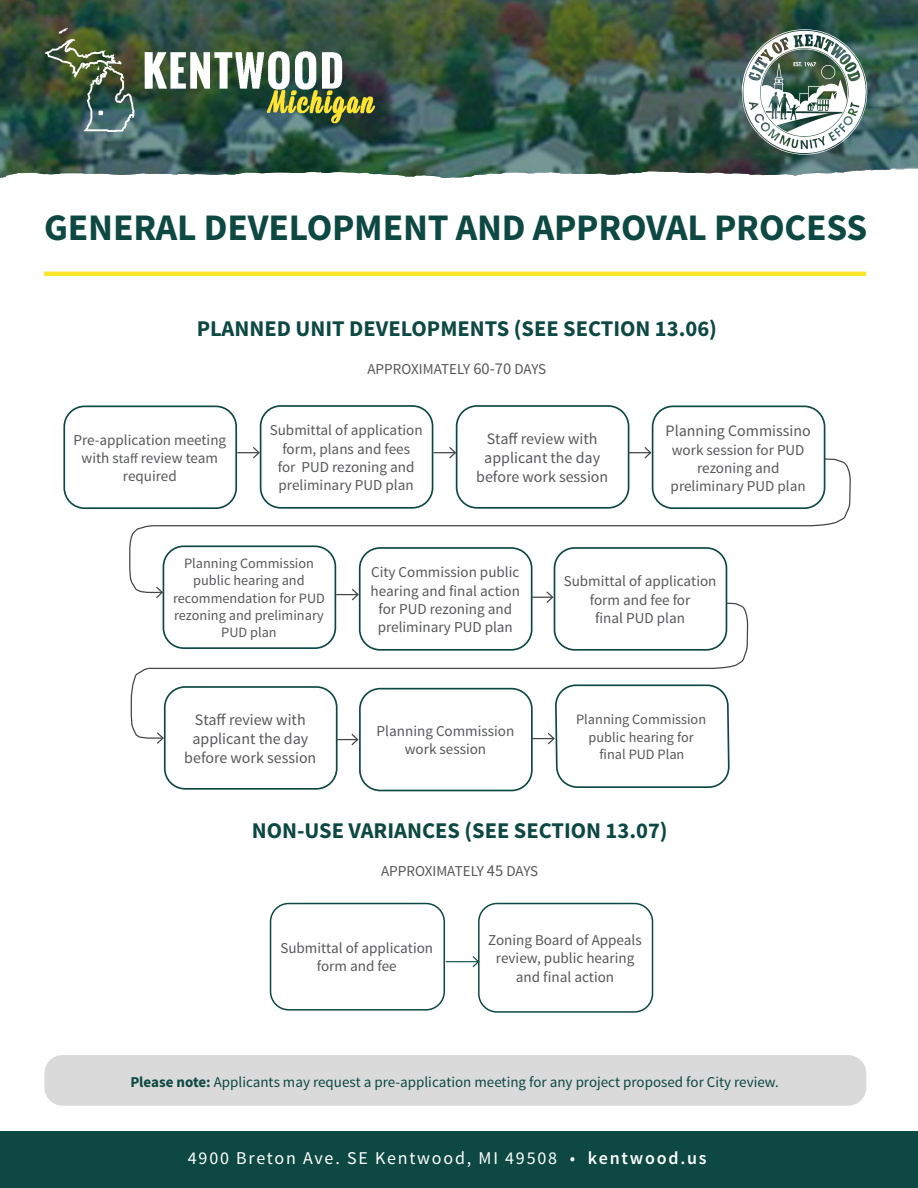
<style>
.page{position:relative;width:918px;height:1188px;background:#fff}
.page>*{position:absolute;margin:0;border:0;box-sizing:border-box;transform-origin:0 0}
.t1{font:700 37.5px "Source Sans Pro";letter-spacing:-.005em;color:#0d4842}
.t2{font:700 22.5px "Source Sans Pro";color:#0d4842}
.t3{font:18px "Source Sans Pro";letter-spacing:.1em;color:#fff}
.t4{font:15.9px/19px "Source Sans Pro";color:#57585a}
.t5{font:15.15px/18.1px "Source Sans Pro";color:#57585a;text-align:center}
.t6{font:15px "Source Sans Pro";color:#0d4842}
.t7{font:14.25px/17.1px "Source Sans Pro";color:#57585a;text-align:center}
.s1{font-size:16.5px}
.s2{font-size:13.5px}
.s3{font-weight:700}
.s4{font-weight:600}
</style>
<div class="page">
<img style="left:0;top:0;width:918px;height:178px">
<div style="left:0;top:1132px;width:918px;height:56px;background:#0d4842"></div>
<img style="left:741px;top:28px;width:127px;height:128px">
<img style="left:46px;top:28px;width:329px;height:104px">
<div style="left:478px;top:903px;width:175px;height:110px;border:2px solid #0d4842;border-radius:18px"></div>
<div style="left:270px;top:903px;width:175px;height:108px;border:2px solid #0d4842;border-radius:18px"></div>
<hr style="left:446px;top:961px;width:32px;height:1px;background:#0d4842">
<svg style="left:471px;top:955px;width:9px;height:13px"></svg>
<div style="left:456px;top:405px;width:173px;height:104px;border:2px solid #0d4842;border-radius:20px"></div>
<div style="left:63px;top:406px;width:174px;height:103px;border:2px solid #0d4842;border-radius:20px"></div>
<div style="left:260px;top:405px;width:173px;height:104px;border:2px solid #0d4842;border-radius:20px"></div>
<svg style="left:336px;top:594px;width:24px;height:8px"></svg>
<svg style="left:237px;top:446px;width:24px;height:12px"></svg>
<svg style="left:434px;top:446px;width:23px;height:12px"></svg>
<svg style="left:629px;top:446px;width:23px;height:12px"></svg>
<hr style="left:44px;top:272px;width:822px;height:4px;background:#fbe52b">
<svg style="left:129px;top:458px;width:722px;height:136px"></svg>
<svg style="left:155px;top:585px;width:9px;height:15px"></svg>
<div style="left:44px;top:1055px;width:822px;height:51px;background:#dadada;border-radius:18px"></div>
<div style="left:652px;top:406px;width:173px;height:103px;border:2px solid #0d4842;border-radius:20px"></div>
<svg style="left:130px;top:602px;width:619px;height:190px"></svg>
<svg style="left:155px;top:731px;width:10px;height:14px"></svg>
<svg style="left:531px;top:590px;width:23px;height:14px"></svg>
<div style="left:359px;top:688px;width:174px;height:103px;border:2px solid #0d4842;border-radius:20px"></div>
<svg style="left:532px;top:684px;width:198px;height:105px"></svg>
<p class="t1" style="left:44px;top:203px;width:825px">GENERAL DEVELOPMENT AND APPROVAL PROCESS</p>
<p class="t2" style="left:197px;top:313px;width:522px">PLANNED UNIT DEVELOPMENTS (SEE SECTION 13.06)</p>
<p class="t5" style="left:367px;top:360px;width:180px">APPROXIMATELY <span class="s1">60-70</span> DAYS</p>
<p class="t5" style="left:73px;top:431px;width:154px">Pre-application meeting with s<span class="s2">taff</span> review team required</p>
<p class="t5" style="left:270px;top:422px;width:154px">Submittal of application form, plans and fees<br>for PUD rezoning and preliminary PUD plan</p>
<p class="t4" style="left:484px;top:429px;width:117px">Staff review with applicant the day</p>
<p class="t4" style="left:476px;top:467px;width:134px">before work session</p>
<p class="t4" style="left:666px;top:421px;width:147px">Planning Commissino</p>
<p class="t5" style="left:672px;top:441px;width:134px">work session for PUD rezoning and</p>
<p class="t5" style="left:671px;top:477px;width:137px">preliminary PUD plan</p>
<p class="t7" style="left:173px;top:555px;width:153px">Planning Commission public hearing and recommendation for PUD rezoning and preliminary<br>PUD plan</p>
<p class="t4" style="left:192px;top:710px;width:117px">Staff review with applicant the day</p>
<p class="t4" style="left:184px;top:748px;width:134px">before work session</p>
<p class="t5" style="left:371px;top:564px;width:151px">City Commission public hearing and final action for PUD rezoning and preliminary PUD plan</p>
<p class="t5" style="left:564px;top:573px;width:154px">Submittal of application form and fee for</p>
<p class="t5" style="left:595px;top:609px;width:91px">final PUD plan</p>
<p class="t5" style="left:377px;top:722px;width:139px">Planning Commission work session</p>
<p class="t7" style="left:576px;top:711px;width:131px">Planning Commission public hearing for</p>
<p class="t7" style="left:599px;top:746px;width:87px">final PUD Plan</p>
<p class="t2" style="left:252px;top:815px;width:417px">NON-USE VARIANCES (SEE SECTION 13.07)</p>
<p class="t5" style="left:381px;top:862px;width:159px">APPROXIMATELY <span class="s1">45</span> DAYS</p>
<p class="t5" style="left:280px;top:939px;width:154px">Submittal of application</p>
<p class="t5" style="left:317px;top:958px;width:81px">form and fee</p>
<p class="t5" style="left:488px;top:931px;width:155px">Zoning Board of Appeals review, public hearing</p>
<p class="t5" style="left:516px;top:968px;width:100px">and final action</p>
<p class="t6" style="left:130px;top:1073px;width:650px"><span class="s3">Please note:</span> Applicants may request a pre-application meeting for any project proposed for City review.</p>
<p class="t3" style="left:188px;top:1147px;width:520px">4900 Breton Ave. SE Kentwood, MI 49508 • <span class="s4">kentwood.us</span></p>
</div>
